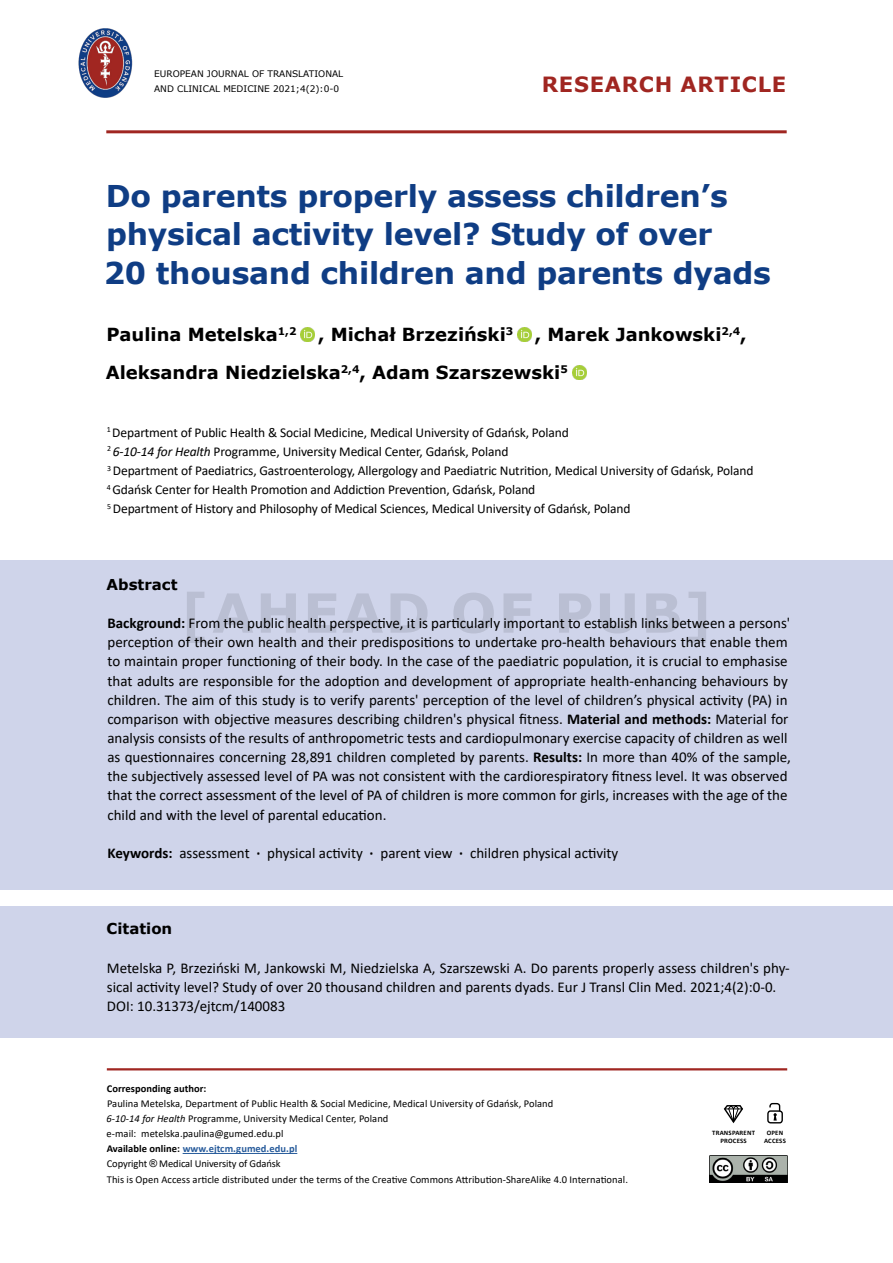
<style>
.page{position:relative;width:893px;height:1263px;background:#fff}
.page>*{position:absolute;margin:0;border:0;box-sizing:border-box;transform-origin:0 0}
.t1{font:700 54px "Verdana";letter-spacing:.035em;color:#000}
.t2{font:700 30px/38.2px "Verdana";letter-spacing:-.01em;color:#0f3d84}
.t3{font:700 21px "Verdana";letter-spacing:.035em;color:#a02621}
.t4{font:700 18px/38.2px "Verdana";color:#000}
.t5{font:15px/19.2px "Calibri";color:#000}
.t6{font:700 15px "Verdana";color:#000}
.t7{font:13.5px/19.2px "Calibri";letter-spacing:-.01em;color:#000}
.t8{font:10.5px/15px "Calibri";letter-spacing:.005em;color:#000}
.t9{font:700 10.5px "Calibri";letter-spacing:.005em;color:#000}
.t10{font:9px/15px "Verdana";color:#000}
.t11{font:700 6.75px/7.9px "Calibri";letter-spacing:.03em;color:#000;text-align:center}
.s1{font-style:italic}
.s2{font-weight:700}
.s3{font-weight:700;color:#275b9b}
.s4{font-family:"Arial"}
</style>
<div class="page">
<hr style="left:107px;top:1068px;width:680px;height:2px;background:#a02621">
<hr style="left:106px;top:130px;width:681px;height:3px;background:#a02621">
<hr style="left:183px;top:1153px;width:114px;height:1px;background:#275b9b">
<img style="left:710px;top:1155px;width:77px;height:27px">
<img style="left:78px;top:28px;width:55px;height:70px">
<div style="left:0;top:906px;width:893px;height:131px;background:#cfd4ea"></div>
<div style="left:0;top:560px;width:893px;height:330px;background:#cfd4ea"></div>
<img style="left:301px;top:327px;width:14px;height:14px">
<svg style="left:767px;top:1103px;width:16px;height:21px"></svg>
<svg style="left:724px;top:1105px;width:19px;height:18px"></svg>
<img style="left:518px;top:327px;width:14px;height:14px">
<img style="left:573px;top:365px;width:14px;height:14px">
<p class="t10" style="left:154px;top:66px;width:191px">EUROPEAN JOURNAL OF TRANSLATIONAL<br>AND CLINICAL MEDICINE 2021;4(2):0-0</p>
<h3 class="t3" style="left:542px;top:70px;width:246px">RESEARCH ARTICLE</h3>
<h2 class="t2" style="left:104px;top:176px;width:669px">Do parents properly assess children’s physical activity level? Study of over<br>20 thousand children and parents dyads</h2>
<p class="t4" style="left:106px;top:315px;width:643px">Paulina Metelska<sup>1,2</sup> , Michał Brzeziński<sup>3</sup> , Marek Jankowski<sup>2,4</sup>,<br>Aleksandra Niedzielska<sup>2,4</sup>, Adam Szarszewski<sup>5</sup></p>
<p class="t7" style="left:107px;top:422px;width:648px"><sup>1</sup> Department of Public Health &amp; Social Medicine, Medical University of Gdańsk, Poland<br><sup>2</sup> <span class="s1">6-10-14 for Health</span> Programme, University Medical Center, Gdańsk, Poland<br><sup>3</sup> Department of Paediatrics, Gastroenterology, Allergology and Paediatric Nutrition, Medical University of Gdańsk, Poland <sup>4</sup> Gdańsk Center for Health Promotion and Addiction Prevention, Gdańsk, Poland<br><sup>5</sup> Department of History and Philosophy of Medical Sciences, Medical University of Gdańsk, Poland</p>
<p class="t6" style="left:107px;top:574px;width:72px">Abstract</p>
<p class="t5" style="left:107px;top:613px;width:685px"><span class="s2">Background:</span> From the public health perspective, it is particularly important to establish links between a persons' perception of their own health and their predispositions to undertake pro-health behaviours that enable them to maintain proper functioning of their body. In the case of the paediatric population, it is crucial to emphasise that adults are responsible for the adoption and development of appropriate health-enhancing behaviours by children. The aim of this study is to verify parents' perception of the level of children’s physical activity (PA) in comparison with objective measures describing children's physical fitness. <span class="s2">Material and methods:</span> Material for analysis consists of the results of anthropometric tests and cardiopulmonary exercise capacity of children as well as questionnaires concerning 28,891 children completed by parents. <span class="s2">Results:</span> In more than 40% of the sample, the subjectively assessed level of PA was not consistent with the cardiorespiratory fitness level. It was observed that the correct assessment of the level of PA of children is more common for girls, increases with the age of the child and with the level of parental education.</p>
<p class="t5" style="left:108px;top:843px;width:512px"><span class="s2">Keywords:</span> assessment <span class="s2">·</span> physical activity <span class="s2">·</span> parent view <span class="s2">·</span> children physical activity</p>
<h1 class="t1" style="left:180px;top:575px;width:534px">[AHEAD OF PUB]</h1>
<p class="t6" style="left:107px;top:918px;width:67px">Citation</p>
<p class="t5" style="left:107px;top:958px;width:684px">Metelska P, Brzeziński M, Jankowski M, Niedzielska A, Szarszewski A. Do parents properly assess children's phy&shy;sical activity level? Study of over 20 thousand children and parents dyads. Eur J Transl Clin Med. 2021;4(2):0-0.<br>DOI: 10.31373/ejtcm/140083</p>
<p class="t9" style="left:107px;top:1081px;width:101px">Corresponding author:</p>
<p class="t8" style="left:107px;top:1096px;width:448px">Paulina Metelska, Department of Public Health &amp; Social Medicine, Medical University of Gdańsk, Poland <span class="s1">6-10-14 for Health</span> Programme, University Medical Center, Poland<br>e-mail: metelska.paulina@gumed.edu.pl<br><span class="s2">Available online:</span> <span class="s3">www.ejtcm.gumed.edu.pl<br></span>Copyright <span class="s4">®</span> Medical University of Gdańsk</p>
<p class="t8" style="left:107px;top:1171px;width:523px">This is Open Access article distributed under the terms of the Creative Commons Attribution-ShareAlike 4.0 International.</p>
<p class="t11" style="left:712px;top:1129px;width:44px">TRANSPARENT<br>PROCESS</p>
<p class="t11" style="left:764px;top:1129px;width:23px">OPEN<br>ACCESS</p>
</div>
